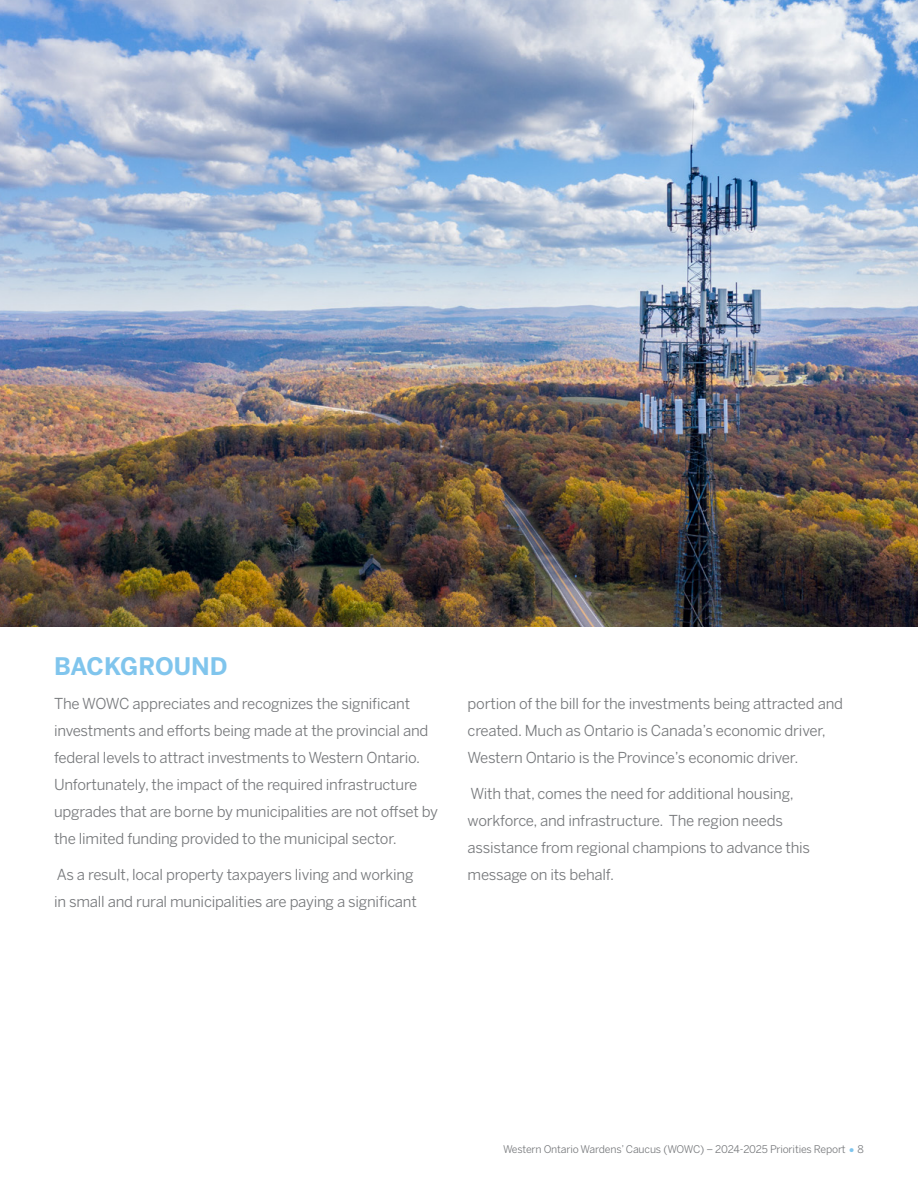
<style>
.page{position:relative;width:918px;height:1188px;background:#fff}
.page>*{position:absolute;margin:0;border:0;box-sizing:border-box;transform-origin:0 0}
.body_header{font:700 24px "Benton Sans";color:#80c5ed}
.body_2023{font:15px/27px "Benton Sans";letter-spacing:-.015em;color:#76787b}
.t1{font:10.5px "Benton Sans";letter-spacing:-.015em;color:#76787b}
.s1{font-size:16.8px;color:#80c5ed}
</style>
<div class="page">
<img style="left:0;top:0;width:918px;height:626px">
<p class="body_header" style="left:54px;top:652px;width:175px">BACKGROUND</p>
<p class="body_2023" style="left:54px;top:690px;width:386px">The WOWC appreciates and recognizes the significant investments and efforts being made at the provincial and federal levels to attract investments to Western Ontario.<br>Unfortunately, the impact of the required infrastructure upgrades that are borne by municipalities are not offset by the limited funding provided to the municipal sector.</p>
<p class="body_2023" style="left:54px;top:861px;width:364px">As a result, local property taxpayers living and working in small and rural municipalities are paying a significant</p>
<p class="body_2023" style="left:468px;top:690px;width:377px">portion of the bill for the investments being attracted and created. Much as Ontario is Canada’s economic driver,<br>Western Ontario is the Province’s economic driver.</p>
<p class="body_2023" style="left:468px;top:780px;width:344px">With that, comes the need for additional housing, workforce, and infrastructure. The region needs assistance from regional champions to advance this message on its behalf.</p>
<p class="t1" style="left:503px;top:1143px;width:362px">Western Ontario Wardens’ Caucus (WOWC) – 2024-2025 Priorities Report <span class="s1">•</span> 8</p>
</div>
